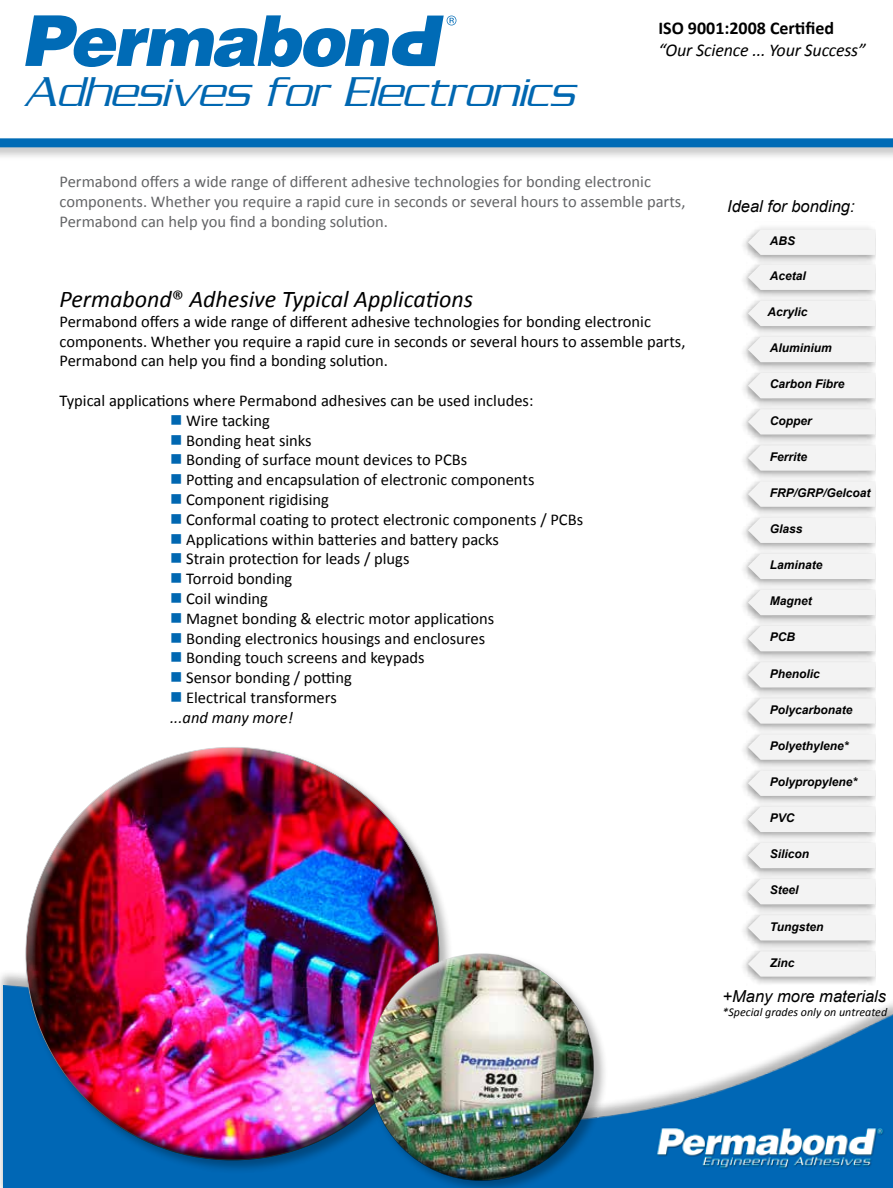
<style>
.page{position:relative;width:893px;height:1188px;background:#fff}
.page>*{position:absolute;margin:0;border:0;box-sizing:border-box;transform-origin:0 0}
.t1{font:italic 45px "Serpentine ICG Light";color:#0067b1}
.t2{font:italic 24px "Calibri";color:#000}
.t3{font:italic 18px "Calibri";letter-spacing:-.01em;color:#000}
.t4{font:700 18px "Calibri";color:#000}
.t5{font:16.5px/19.8px "Calibri";color:#000}
.t6{font:16.5px/19.8px "Calibri";color:#636466}
.t7{font:italic 16.5px "Arial";color:#000}
.t8{font:italic 700 12px "Arial";color:#000}
.t9{font:italic 12px "Calibri";color:#000}
.s1{font-style:normal}
.s2{color:#0067b1}
.s3{font-style:italic}
</style>
<div class="page">
<img style="left:743px;top:408px;width:133px;height:29px">
<svg style="left:748px;top:409px;width:127px;height:26px"></svg>
<img style="left:743px;top:267px;width:133px;height:25px">
<div style="left:748px;top:265px;width:127px;height:25px;background:#f3f3f3"></div>
<img style="left:743px;top:292px;width:133px;height:36px">
<div style="left:748px;top:301px;width:127px;height:25px;background:#f3f3f3"></div>
<img style="left:743px;top:328px;width:133px;height:37px">
<div style="left:748px;top:337px;width:127px;height:25px;background:#f3f3f3"></div>
<img style="left:743px;top:365px;width:133px;height:43px">
<div style="left:748px;top:373px;width:127px;height:25px;background:#f3f3f3"></div>
<img style="left:743px;top:437px;width:133px;height:36px">
<svg style="left:748px;top:445px;width:127px;height:26px"></svg>
<img style="left:743px;top:473px;width:133px;height:36px">
<svg style="left:748px;top:481px;width:127px;height:26px"></svg>
<img style="left:743px;top:509px;width:133px;height:36px">
<div style="left:748px;top:518px;width:127px;height:25px;background:#f3f3f3"></div>
<img style="left:743px;top:545px;width:133px;height:36px">
<div style="left:748px;top:554px;width:127px;height:25px;background:#f3f3f3"></div>
<img style="left:743px;top:581px;width:133px;height:37px">
<div style="left:748px;top:590px;width:127px;height:25px;background:#f3f3f3"></div>
<img style="left:743px;top:618px;width:133px;height:36px">
<div style="left:748px;top:626px;width:127px;height:25px;background:#f3f3f3"></div>
<img style="left:743px;top:654px;width:133px;height:36px">
<svg style="left:748px;top:662px;width:127px;height:26px"></svg>
<img style="left:743px;top:690px;width:133px;height:36px">
<svg style="left:748px;top:698px;width:127px;height:26px"></svg>
<img style="left:743px;top:726px;width:133px;height:36px">
<svg style="left:748px;top:734px;width:127px;height:26px"></svg>
<img style="left:743px;top:762px;width:133px;height:36px">
<div style="left:748px;top:771px;width:127px;height:25px;background:#f3f3f3"></div>
<img style="left:743px;top:798px;width:133px;height:36px">
<div style="left:748px;top:807px;width:127px;height:25px;background:#f3f3f3"></div>
<img style="left:743px;top:834px;width:133px;height:37px">
<div style="left:748px;top:843px;width:127px;height:25px;background:#f3f3f3"></div>
<img style="left:743px;top:871px;width:133px;height:36px">
<div style="left:748px;top:879px;width:127px;height:25px;background:#f3f3f3"></div>
<img style="left:743px;top:907px;width:133px;height:36px">
<svg style="left:748px;top:915px;width:127px;height:26px"></svg>
<img style="left:743px;top:943px;width:133px;height:27px">
<div style="left:748px;top:951px;width:127px;height:19px;background:#f3f3f3"></div>
<img style="left:743px;top:227px;width:133px;height:38px">
<div style="left:748px;top:230px;width:127px;height:25px;background:#f3f3f3"></div>
<div style="left:0;top:970px;width:893px;height:218px;background:#000;opacity:.3"></div>
<img style="left:3px;top:986px;width:890px;height:202px">
<div style="left:0;top:136px;width:893px;height:26px;background:#000;opacity:.25"></div>
<div style="left:0;top:138px;width:893px;height:9px;background:#006bb6"></div>
<svg style="left:25px;top:15px;width:431px;height:52px"></svg>
<div style="left:23px;top:745px;width:430px;height:429px;background:#000;opacity:.3"></div>
<div style="left:24px;top:745px;width:393px;height:310px;background:#fff;opacity:.75"></div>
<div style="left:34px;top:812px;width:407px;height:348px;background:#000;opacity:.75"></div>
<div style="left:366px;top:951px;width:242px;height:237px;background:#000;opacity:.3"></div>
<div style="left:368px;top:951px;width:217px;height:176px;background:#fff;opacity:.75"></div>
<div style="left:372px;top:989px;width:222px;height:193px;background:#000;opacity:.75"></div>
<h1 class="t1" style="left:23px;top:66px;width:553px">Adhesives for Electronics</h1>
<p class="t4" style="left:658px;top:17px;width:177px">ISO 9001:2008 Certified</p>
<p class="t3" style="left:658px;top:38px;width:209px">“Our Science ... Your Success”</p>
<p class="t6" style="left:60px;top:172px;width:627px">Permabond offers a wide range of different adhesive technologies for bonding electronic components. Whether you require a rapid cure in seconds or several hours to assemble parts,<br>Permabond can help you find a bonding solution.</p>
<h2 class="t2" style="left:60px;top:283px;width:415px">Permabond<span class="s1">®</span> Adhesive Typical Applications</h2>
<p class="t5" style="left:60px;top:311px;width:627px">Permabond offers a wide range of different adhesive technologies for bonding electronic components. Whether you require a rapid cure in seconds or several hours to assemble parts,<br>Permabond can help you find a bonding solution.</p>
<p class="t5" style="left:60px;top:391px;width:475px">Typical applications where Permabond adhesives can be used includes:</p>
<p class="t5" style="left:170px;top:410px;width:101px"><span class="s2">■</span> Wire tacking</p>
<p class="t5" style="left:170px;top:430px;width:143px"><span class="s2">■</span> Bonding heat sinks</p>
<p class="t5" style="left:170px;top:450px;width:299px"><span class="s2">■</span> Bonding of surface mount devices to PCBs</p>
<p class="t5" style="left:170px;top:470px;width:366px"><span class="s2">■</span> Potting and encapsulation of electronic components</p>
<p class="t5" style="left:170px;top:490px;width:160px"><span class="s2">■</span> Component rigidising</p>
<p class="t5" style="left:170px;top:509px;width:415px"><span class="s2">■</span> Conformal coating to protect electronic components / PCBs</p>
<p class="t5" style="left:170px;top:529px;width:330px"><span class="s2">■</span> Applications within batteries and battery packs</p>
<p class="t5" style="left:170px;top:549px;width:241px"><span class="s2">■</span> Strain protection for leads / plugs</p>
<p class="t5" style="left:170px;top:569px;width:124px"><span class="s2">■</span> Torroid bonding</p>
<p class="t5" style="left:170px;top:589px;width:99px"><span class="s2">■</span> Coil winding</p>
<p class="t5" style="left:170px;top:608px;width:326px"><span class="s2">■</span> Magnet bonding &amp; electric motor applications</p>
<p class="t5" style="left:170px;top:628px;width:317px"><span class="s2">■</span> Bonding electronics housings and enclosures</p>
<p class="t5" style="left:170px;top:648px;width:256px"><span class="s2">■</span> Bonding touch screens and keypads</p>
<p class="t5" style="left:170px;top:668px;width:183px"><span class="s2">■</span> Sensor bonding / potting</p>
<p class="t5" style="left:170px;top:688px;width:168px"><span class="s2">■</span> Electrical transformers <span class="s3">...and many more!</span></p>
<p class="t7" style="left:727px;top:195px;width:129px">Ideal for bonding:</p>
<p class="t8" style="left:770px;top:233px;width:27px">ABS</p>
<p class="t8" style="left:770px;top:268px;width:38px">Acetal</p>
<p class="t8" style="left:767px;top:304px;width:42px">Acrylic</p>
<p class="t8" style="left:770px;top:340px;width:64px">Aluminium</p>
<p class="t8" style="left:770px;top:376px;width:76px">Carbon Fibre</p>
<p class="t8" style="left:770px;top:412px;width:44px">Copper</p>
<p class="t8" style="left:770px;top:449px;width:39px">Ferrite</p>
<p class="t8" style="left:770px;top:485px;width:102px">FRP/GRP/Gelcoat</p>
<p class="t8" style="left:770px;top:521px;width:34px">Glass</p>
<p class="t8" style="left:770px;top:557px;width:54px">Laminate</p>
<p class="t8" style="left:770px;top:593px;width:43px">Magnet</p>
<p class="t8" style="left:770px;top:629px;width:27px">PCB</p>
<p class="t8" style="left:770px;top:665px;width:52px">Phenolic</p>
<p class="t8" style="left:770px;top:702px;width:84px">Polycarbonate</p>
<p class="t8" style="left:770px;top:738px;width:80px">Polyethylene*</p>
<p class="t8" style="left:770px;top:774px;width:89px">Polypropylene*</p>
<p class="t8" style="left:770px;top:810px;width:26px">PVC</p>
<p class="t8" style="left:770px;top:846px;width:41px">Silicon</p>
<p class="t8" style="left:770px;top:882px;width:30px">Steel</p>
<p class="t8" style="left:770px;top:918px;width:55px">Tungsten</p>
<p class="t8" style="left:770px;top:955px;width:26px">Zinc</p>
<p class="t7" style="left:722px;top:985px;width:165px">+Many more materials</p>
<p class="t9" style="left:722px;top:1004px;width:166px">*Special grades only on untreated</p>
</div>
